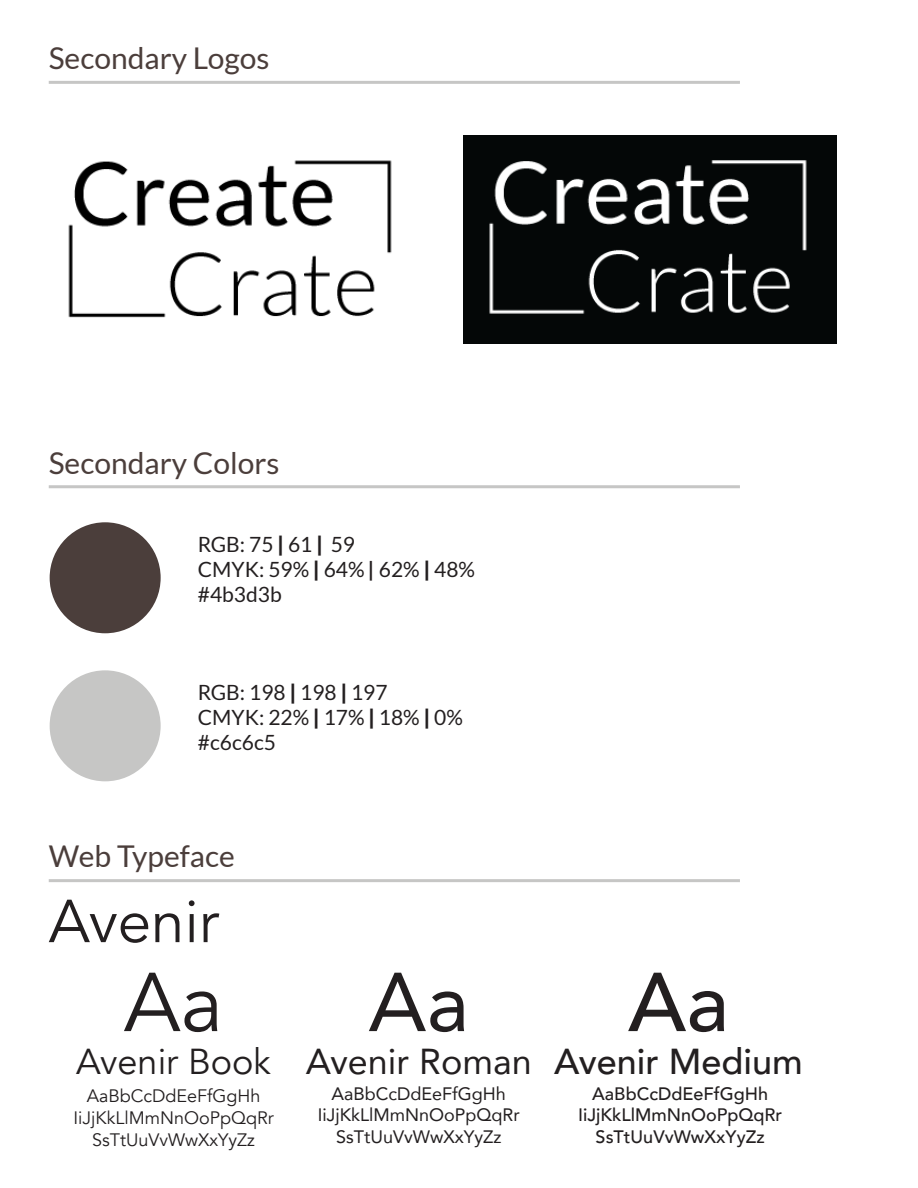
<style>
.page{position:relative;width:918px;height:1188px;background:#fff}
.page>*{position:absolute;margin:0;border:0;box-sizing:border-box;transform-origin:0 0}
.t1{font:82.5px "Avenir";color:#231f20}
.t2{font:82.5px "Avenir";color:#231f20}
.t3{font:500 82.5px "Avenir";color:#231f20}
.t4{font:60px "Avenir";color:#231f20}
.t5{font:500 36px "Avenir";color:#231f20}
.t6{font:36px "Avenir";color:#231f20}
.t7{font:36px "Avenir";color:#231f20}
.t8{font:30px "Lato";color:#4b3e3b}
.t9{font:21px "Lato";color:#231f20}
.t10{font:18px "Avenir";color:#231f20}
.t11{font:18px "Avenir";color:#231f20}
.t12{font:500 18px "Avenir";color:#231f20}
.s1{font-weight:900}
.s2{font-weight:700;font-style:italic}
</style>
<div class="page">
<img style="left:464px;top:135px;width:372px;height:209px">
<img style="left:68px;top:160px;width:324px;height:158px">
<hr style="left:49px;top:81px;width:691px;height:3px;background:#c6c6c5">
<hr style="left:49px;top:485px;width:691px;height:3px;background:#c6c6c5">
<hr style="left:49px;top:879px;width:691px;height:3px;background:#c6c6c5">
<div style="left:50px;top:522px;width:111px;height:111px;background:#4b3e3b;border-radius:50%"></div>
<div style="left:50px;top:670px;width:111px;height:111px;background:#c6c6c5;border-radius:50%"></div>
<p class="t8" style="left:49px;top:42px;width:222px">Secondary Logos</p>
<p class="t8" style="left:49px;top:446px;width:232px">Secondary Colors</p>
<p class="t9" style="left:198px;top:533px;width:159px">RGB: 75 <span class="s1">|</span> 61 <span class="s1">|</span> 59</p>
<p class="t9" style="left:198px;top:558px;width:279px">CMYK: 59% <span class="s1">|</span> 64% <span class="s2">|</span> 62% <span class="s1">|</span> 48%</p>
<p class="t9" style="left:198px;top:583px;width:85px">#4b3d3b</p>
<p class="t9" style="left:198px;top:681px;width:191px">RGB: 198 <span class="s1">|</span> 198 <span class="s1">|</span> 197</p>
<p class="t9" style="left:198px;top:706px;width:267px">CMYK: 22% <span class="s1">|</span> 17% <span class="s1">|</span> 18% <span class="s1">|</span> 0%</p>
<p class="t9" style="left:198px;top:731px;width:80px">#c6c6c5</p>
<p class="t8" style="left:49px;top:840px;width:188px">Web Typeface</p>
<p class="t4" style="left:49px;top:886px;width:172px">Avenir</p>
<p class="t1" style="left:124px;top:954px;width:101px">Aa</p>
<p class="t7" style="left:76px;top:1040px;width:196px">Avenir Book</p>
<p class="t10" style="left:87px;top:1085px;width:175px">AaBbCcDdEeFfGgHh</p>
<p class="t10" style="left:73px;top:1107px;width:202px">IiJjKkLlMmNnOoPpQqRr</p>
<p class="t10" style="left:92px;top:1129px;width:164px">SsTtUuVvWwXxYyZz</p>
<p class="t2" style="left:368px;top:936px;width:102px">Aa</p>
<p class="t6" style="left:306px;top:1033px;width:228px">Avenir Roman</p>
<p class="t11" style="left:332px;top:1079px;width:176px">AaBbCcDdEeFfGgHh</p>
<p class="t11" style="left:318px;top:1101px;width:204px">IiJjKkLlMmNnOoPpQqRr</p>
<p class="t11" style="left:336px;top:1122px;width:167px">SsTtUuVvWwXxYyZz</p>
<p class="t3" style="left:628px;top:931px;width:102px">Aa</p>
<p class="t5" style="left:554px;top:1031px;width:250px">Avenir Medium</p>
<p class="t12" style="left:592px;top:1078px;width:177px">AaBbCcDdEeFfGgHh</p>
<p class="t12" style="left:578px;top:1100px;width:205px">IiJjKkLlMmNnOoPpQqRr</p>
<p class="t12" style="left:596px;top:1121px;width:171px">SsTtUuVvWwXxYyZz</p>
</div>
